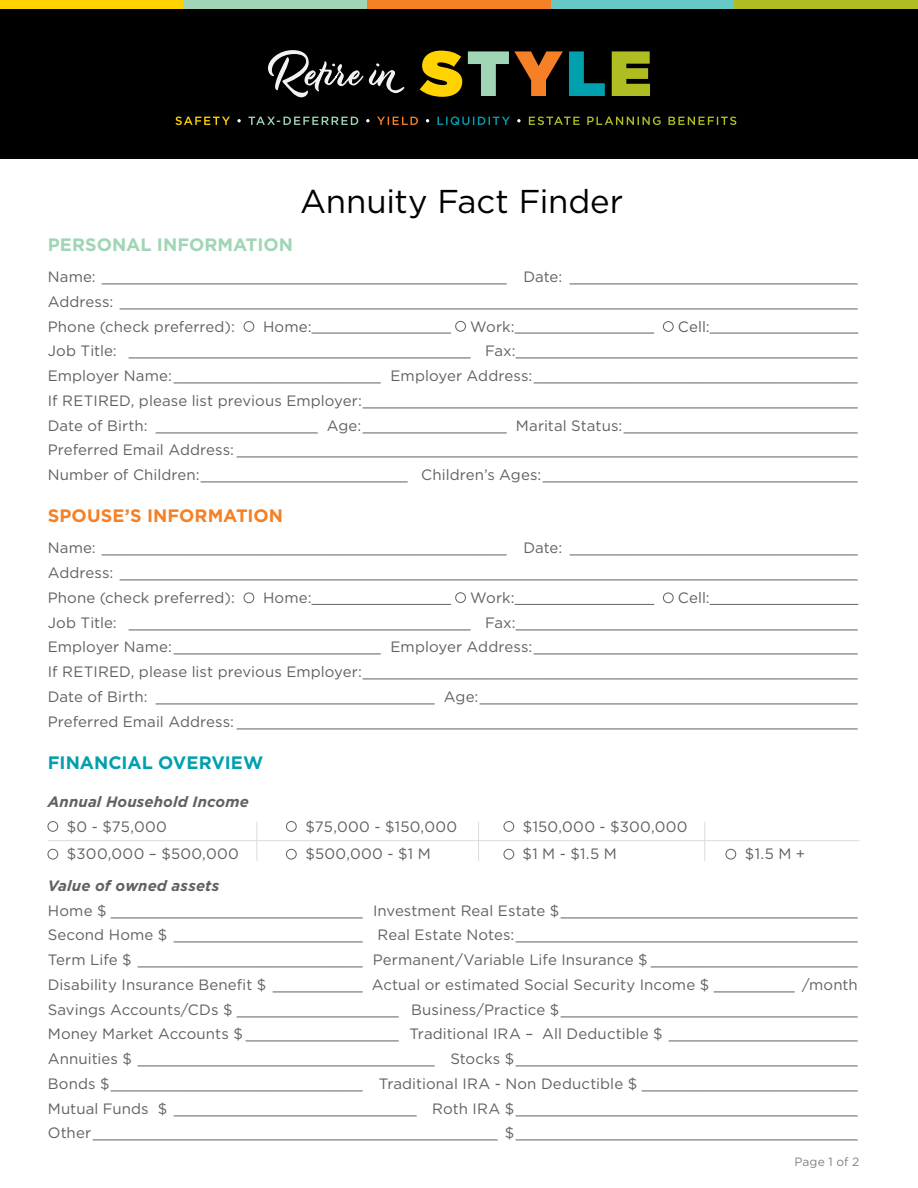
<style>
.page{position:relative;width:918px;height:1188px;background:#fff}
.page>*{position:absolute;margin:0;border:0;box-sizing:border-box;transform-origin:0 0}
.t1{font:33px "Gotham";letter-spacing:-.005em;color:#000}
.t2{font:700 18px "Gotham";color:#a0d5b5}
.t3{font:700 18px "Gotham";letter-spacing:.005em;color:#f58025}
.t4{font:700 18px "Gotham";color:#00a0af}
.t5{font:15px/24.8px "Gotham";letter-spacing:.005em;color:#606163;text-align:justify}
.t6{font:15px "Gotham";letter-spacing:.025em;color:#606163}
.t7{font:italic 700 15px "Gotham";letter-spacing:.01em;color:#606163}
.t8{font:12px "Gotham";letter-spacing:.015em;color:#7e8184}
</style>
<div class="page">
<div style="left:0;top:8px;width:918px;height:151px;background:#000"></div>
<div style="left:0;top:0;width:184px;height:8px;background:#ffd200"></div>
<div style="left:184px;top:0;width:183px;height:8px;background:#a0d5b5"></div>
<div style="left:367px;top:0;width:184px;height:8px;background:#f58025"></div>
<div style="left:551px;top:0;width:183px;height:8px;background:#68c8c6"></div>
<div style="left:734px;top:0;width:184px;height:8px;background:#afbc22"></div>
<hr style="left:312px;top:333px;width:139px;height:1px;background:#606163">
<hr style="left:515px;top:333px;width:139px;height:1px;background:#606163">
<hr style="left:710px;top:333px;width:148px;height:1px;background:#606163">
<hr style="left:312px;top:604px;width:139px;height:1px;background:#606163">
<hr style="left:515px;top:604px;width:139px;height:1px;background:#606163">
<hr style="left:710px;top:604px;width:148px;height:1px;background:#606163">
<div style="left:244px;top:321px;width:10px;height:11px;border:1px solid #5f6062;border-radius:50%"></div>
<div style="left:456px;top:321px;width:10px;height:10px;border:1px solid #5f6062;border-radius:50%"></div>
<div style="left:663px;top:321px;width:10px;height:11px;border:1px solid #5f6062;border-radius:50%"></div>
<div style="left:244px;top:593px;width:10px;height:10px;border:1px solid #5f6062;border-radius:50%"></div>
<div style="left:456px;top:593px;width:10px;height:10px;border:1px solid #5f6062;border-radius:50%"></div>
<div style="left:663px;top:593px;width:10px;height:10px;border:1px solid #5f6062;border-radius:50%"></div>
<div style="left:48px;top:821px;width:10px;height:11px;border:1px solid #5f6062;border-radius:50%"></div>
<div style="left:286px;top:821px;width:10px;height:11px;border:1px solid #5f6062;border-radius:50%"></div>
<div style="left:504px;top:821px;width:10px;height:11px;border:1px solid #5f6062;border-radius:50%"></div>
<div style="left:48px;top:849px;width:10px;height:10px;border:1px solid #5f6062;border-radius:50%"></div>
<div style="left:286px;top:849px;width:10px;height:10px;border:1px solid #5f6062;border-radius:50%"></div>
<div style="left:504px;top:849px;width:10px;height:10px;border:1px solid #5f6062;border-radius:50%"></div>
<div style="left:726px;top:849px;width:10px;height:10px;border:1px solid #5f6062;border-radius:50%"></div>
<hr style="left:48px;top:840px;width:811px;height:1px;background:#dcdbdc">
<hr style="left:257px;top:822px;width:1px;height:39px;background:#dcdbdc">
<hr style="left:478px;top:822px;width:1px;height:39px;background:#dcdbdc">
<hr style="left:704px;top:822px;width:1px;height:39px;background:#dcdbdc">
<svg style="left:268px;top:50px;width:136px;height:47px"></svg>
<svg style="left:612px;top:51px;width:38px;height:45px;background:#949f1c"></svg>
<svg style="left:569px;top:51px;width:36px;height:45px"></svg>
<svg style="left:468px;top:51px;width:95px;height:45px"></svg>
<svg style="left:420px;top:51px;width:42px;height:46px"></svg>
<svg style="left:529px;top:116px;width:207px;height:9px"></svg>
<svg style="left:517px;top:119px;width:4px;height:3px"></svg>
<svg style="left:437px;top:116px;width:73px;height:9px"></svg>
<svg style="left:377px;top:117px;width:41px;height:8px"></svg>
<svg style="left:366px;top:119px;width:4px;height:3px"></svg>
<svg style="left:248px;top:117px;width:110px;height:8px"></svg>
<svg style="left:237px;top:119px;width:4px;height:3px"></svg>
<svg style="left:175px;top:117px;width:55px;height:8px"></svg>
<h1 class="t1" style="left:300px;top:180px;width:325px">Annuity Fact Finder</h1>
<p class="t2" style="left:48px;top:232px;width:247px">PERSONAL INFORMATION</p>
<p class="t5" style="left:48px;top:264px;width:811px">Name: _____________________________________________ Date: ________________________________ Address: __________________________________________________________________________________ Phone (check preferred):</p>
<p class="t5" style="left:48px;top:314px;width:812px;text-align:left;text-indent:630px">Cell:<br>Job Title: ______________________________________ Fax:______________________________________ Employer Name:_______________________ Employer Address:____________________________________ If RETIRED, please list previous Employer:_______________________________________________________ Date of Birth: __________________ Age:________________ Marital Status:__________________________ Preferred Email Address: _____________________________________________________________________ Number of Children:_______________________ Children’s Ages:___________________________________</p>
<p class="t3" style="left:48px;top:504px;width:237px">SPOUSE’S INFORMATION</p>
<p class="t5" style="left:48px;top:535px;width:811px">Name: _____________________________________________ Date: ________________________________ Address: __________________________________________________________________________________ Phone (check preferred):</p>
<p class="t5" style="left:263px;top:314px;width:50px">Home:</p>
<p class="t5" style="left:470px;top:314px;width:46px">Work:</p>
<p class="t5" style="left:48px;top:585px;width:812px;text-align:left;text-indent:630px">Cell:<br>Job Title: ______________________________________ Fax:______________________________________ Employer Name:_______________________ Employer Address:____________________________________ If RETIRED, please list previous Employer:_______________________________________________________ Date of Birth: _______________________________ Age:__________________________________________ Preferred Email Address: _____________________________________________________________________</p>
<p class="t4" style="left:48px;top:750px;width:217px">FINANCIAL OVERVIEW</p>
<p class="t7" style="left:48px;top:792px;width:203px">Annual Household Income</p>
<p class="t5" style="left:67px;top:814px;width:102px">$0 - $75,000</p>
<p class="t6" style="left:305px;top:817px;width:153px">$75,000 - $150,000</p>
<p class="t6" style="left:523px;top:817px;width:166px">$150,000 - $300,000</p>
<p class="t6" style="left:67px;top:844px;width:173px">$300,000 – $500,000</p>
<p class="t5" style="left:305px;top:841px;width:127px">$500,000 - $1 M</p>
<p class="t5" style="left:523px;top:841px;width:96px">$1 M - $1.5 M</p>
<p class="t5" style="left:745px;top:841px;width:62px">$1.5 M +</p>
<p class="t7" style="left:48px;top:876px;width:173px">Value of owned assets</p>
<p class="t5" style="left:48px;top:898px;width:812px">Home $ ____________________________ Investment Real Estate $_________________________________ Second Home $ _____________________ Real Estate Notes:______________________________________ Term Life $ _________________________ Permanent/Variable Life Insurance $ _______________________ Disability Insurance Benefit $ __________ Actual or estimated Social Security Income $ _________ /month Savings Accounts/CDs $ __________________ Business/Practice $_________________________________ Money Market Accounts $ _________________ Traditional IRA – All Deductible $ _____________________ Annuities $ _________________________________ Stocks $______________________________________ Bonds $____________________________ Traditional IRA - Non Deductible $ ________________________ Mutual Funds $ ___________________________ Roth IRA $______________________________________ Other_____________________________________________ $______________________________________</p>
<p class="t8" style="left:794px;top:1154px;width:67px">Page 1 of 2</p>
<p class="t5" style="left:263px;top:585px;width:50px">Home:</p>
<p class="t5" style="left:470px;top:585px;width:46px">Work:</p>
</div>
